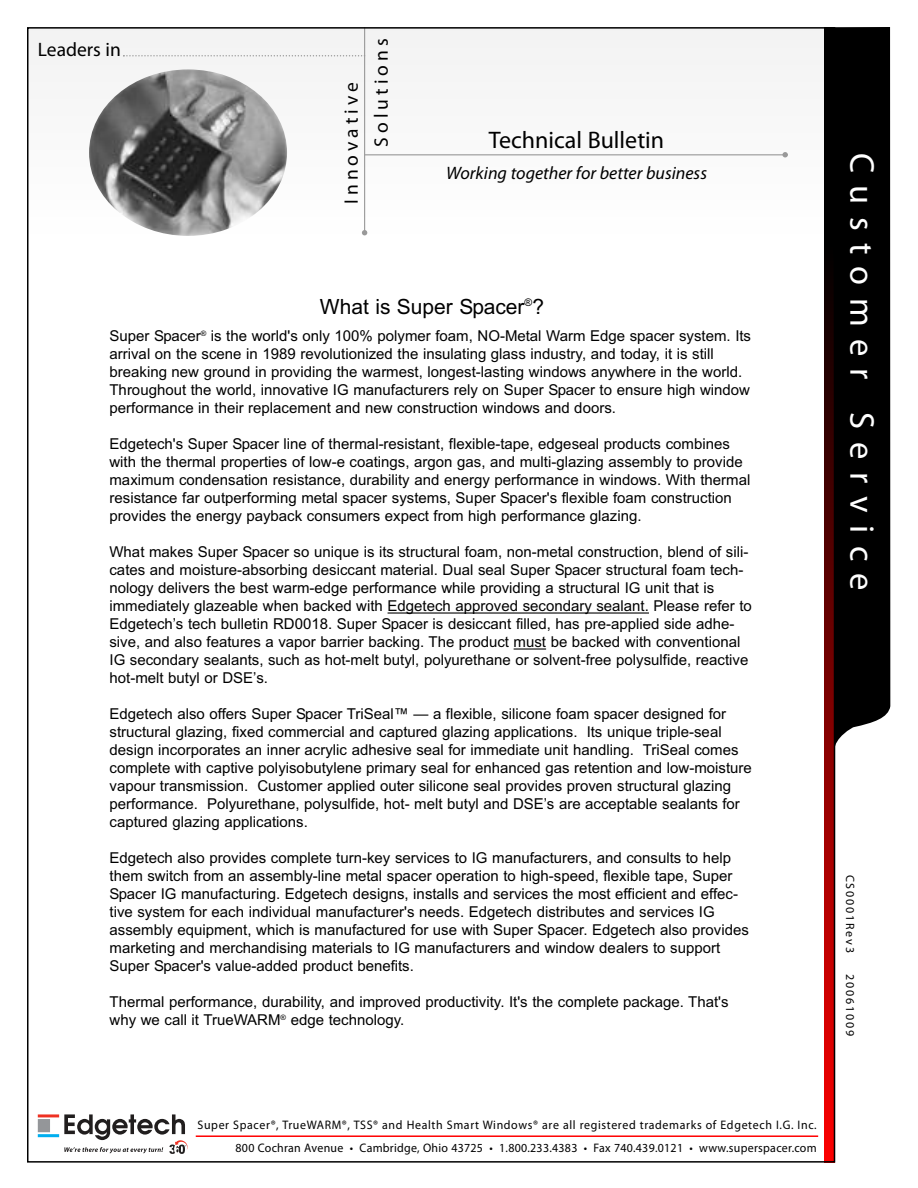
<style>
.page{position:relative;width:918px;height:1188px;background:#fff}
.page>*{position:absolute;margin:0;border:0;box-sizing:border-box;transform-origin:0 0}
.t1{font:34.5px "Myriad Pro";letter-spacing:.36em;color:#fff}
.t2{font:24px "Myriad Pro";color:#000}
.t3{font:21px "Arial";color:#000}
.t4{font:19.5px "Myriad Pro";letter-spacing:.205em;color:#000}
.t5{font:19.5px "Myriad Pro";color:#000}
.t6{font:italic 18px "Myriad Pro";color:#000}
.t7{font:15px/18px "Arial";color:#000}
.t8{font:12.3px "Myriad Pro";letter-spacing:.045em;color:#000;scale:.96 1}
.t9{font:12.3px "Myriad Pro";letter-spacing:.025em;color:#000;scale:.96 1}
.t10{font:12px "Myriad Pro";letter-spacing:.155em;color:#000}
</style>
<div class="page">
<div style="left:27px;top:27px;width:809px;height:213px;background:#f8f8f8"></div>
<svg style="left:824px;top:28px;width:11px;height:657px;background:#0c0000"></svg>
<svg style="left:824px;top:283px;width:8px;height:877px;background:#830000"></svg>
<div style="left:835px;top:27px;width:55px;height:724px;background:#000"></div>
<img style="left:89px;top:69px;width:198px;height:167px;border-radius:50%">
<svg style="left:123px;top:55px;width:241px;height:2px"></svg>
<hr style="left:365px;top:154px;width:423px;height:1px;background:#999">
<svg style="left:782px;top:152px;width:6px;height:5px"></svg>
<hr style="left:364px;top:27px;width:1px;height:206px;background:#999">
<svg style="left:362px;top:230px;width:5px;height:5px"></svg>
<hr style="left:388px;top:612px;width:261px;height:2px;background:#000">
<hr style="left:514px;top:648px;width:32px;height:2px;background:#000">
<hr style="left:196px;top:1135px;width:622px;height:2px;background:#f00">
<hr style="left:38px;top:1114px;width:21px;height:3px;background:#ef3122">
<div style="left:38px;top:1119px;width:12px;height:13px;background:#949699"></div>
<hr style="left:38px;top:1134px;width:21px;height:3px;background:#00aeef">
<svg style="left:64px;top:1114px;width:124px;height:40px"></svg>
<h3 class="t5" style="left:38px;top:42px;width:84px">Leaders in</h3>
<h3 class="t4" style="left:344px;top:204px;width:123px;rotate:-90deg">Innovative</h3>
<h3 class="t4" style="left:374px;top:147px;width:110px;rotate:-90deg">Solutions</h3>
<h2 class="t2" style="left:489px;top:131px;width:177px">Technical Bulletin</h2>
<p class="t6" style="left:446px;top:166px;width:262px">Working together for better business</p>
<h3 class="t3" style="left:320px;top:294px;width:226px">What is Super Spacer<sup>®</sup>?</h3>
<p class="t7" style="left:109px;top:327px;width:643px">Super Spacer<sup>®</sup> is the world's only 100% polymer foam, NO-Metal Warm Edge spacer system. Its arrival on the scene in 1989 revolutionized the insulating glass industry, and today, it is still breaking new ground in providing the warmest, longest-lasting windows anywhere in the world.<br>Throughout the world, innovative IG manufacturers rely on Super Spacer to ensure high window performance in their replacement and new construction windows and doors.</p>
<p class="t7" style="left:109px;top:435px;width:642px">Edgetech's Super Spacer line of thermal-resistant, flexible-tape, edgeseal products combines with the thermal properties of low-e coatings, argon gas, and multi-glazing assembly to provide maximum condensation resistance, durability and energy performance in windows. With thermal resistance far outperforming metal spacer systems, Super Spacer's flexible foam construction provides the energy payback consumers expect from high performance glazing.</p>
<p class="t7" style="left:109px;top:543px;width:644px">What makes Super Spacer so unique is its structural foam, non-metal construction, blend of sili&shy;cates and moisture-absorbing desiccant material. Dual seal Super Spacer structural foam tech&shy;nology delivers the best warm-edge performance while providing a structural IG unit that is immediately glazeable when backed with Edgetech approved secondary sealant. Please refer to Edgetech’s tech bulletin RD0018. Super Spacer is desiccant filled, has pre-applied side adhe&shy;sive, and also features a vapor barrier backing. The product must be backed with conventional IG secondary sealants, such as hot-melt butyl, polyurethane or solvent-free polysulfide, reactive hot-melt butyl or DSE’s.</p>
<p class="t7" style="left:110px;top:705px;width:644px">Edgetech also offers Super Spacer TriSeal™ — a flexible, silicone foam spacer designed for structural glazing, fixed commercial and captured glazing applications. Its unique triple-seal design incorporates an inner acrylic adhesive seal for immediate unit handling. TriSeal comes complete with captive polyisobutylene primary seal for enhanced gas retention and low-moisture vapour transmission. Customer applied outer silicone seal provides proven structural glazing performance. Polyurethane, polysulfide, hot- melt butyl and DSE’s are acceptable sealants for captured glazing applications.</p>
<p class="t7" style="left:110px;top:849px;width:641px">Edgetech also provides complete turn-key services to IG manufacturers, and consults to help them switch from an assembly-line metal spacer operation to high-speed, flexible tape, Super Spacer IG manufacturing. Edgetech designs, installs and services the most efficient and effec&shy;tive system for each individual manufacturer's needs. Edgetech distributes and services IG assembly equipment, which is manufactured for use with Super Spacer. Edgetech also provides marketing and merchandising materials to IG manufacturers and window dealers to support Super Spacer's value-added product benefits.</p>
<p class="t7" style="left:110px;top:993px;width:621px">Thermal performance, durability, and improved productivity. It's the complete package. That's why we call it TrueWARM<sup>®</sup> edge technology.</p>
<h1 class="t1" style="left:875px;top:153px;width:439px;rotate:90deg">Customer Service</h1>
<p class="t10" style="left:855px;top:875px;width:80px;rotate:90deg">CS0001Rev3</p>
<p class="t10" style="left:855px;top:974px;width:64px;rotate:90deg">20061009</p>
<p class="t8" style="left:198px;top:1121px;width:647px">Super Spacer®, TrueWARM®, TSS® and Health Smart Windows® are all registered trademarks of Edgetech I.G. Inc.</p>
<p class="t9" style="left:236px;top:1143px;width:607px">800 Cochran Avenue • Cambridge, Ohio 43725 • 1.800.233.4383 • Fax 740.439.0121 • www.superspacer.com</p>
</div>
